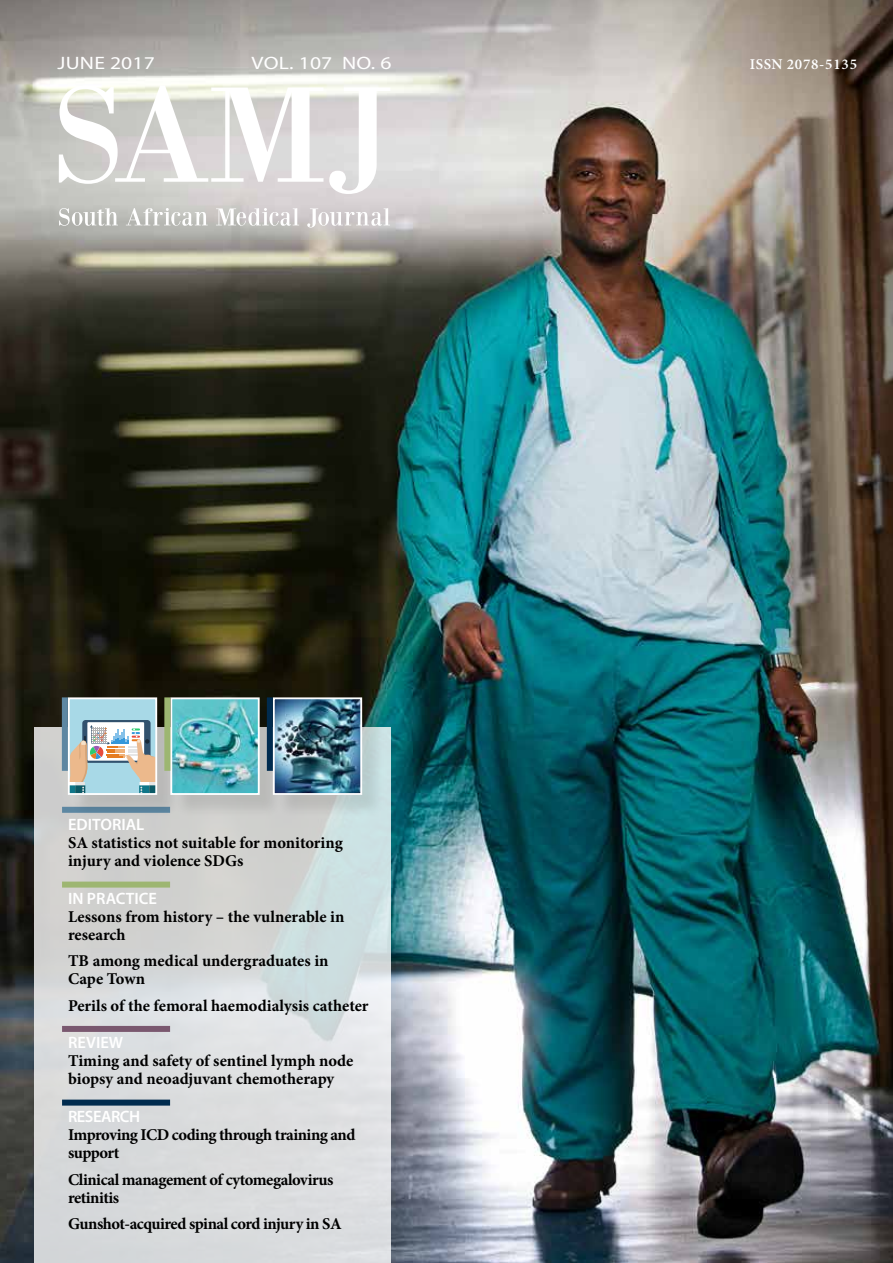
<style>
.page{position:relative;width:893px;height:1263px;background:#fff}
.page>*{position:absolute;margin:0;border:0;box-sizing:border-box;transform-origin:0 0}
.t1{font:18px "Myriad Pro";letter-spacing:.01em;color:#fff;scale:1.2 1}
.t2{font:700 16.5px/18px "Minion Pro";letter-spacing:-.005em;color:#000}
.t3{font:700 16.5px/18px "Minion Pro";letter-spacing:-.03em;color:#000}
.t4{font:600 16.5px "Myriad Pro";color:#fff}
.t5{font:600 16.5px "Myriad Pro";letter-spacing:-.03em;color:#fff}
.t6{font:600 15px "Minion Pro";letter-spacing:.05em;color:#fff}
</style>
<div class="page">
<img style="left:0;top:0;width:893px;height:1263px">
<div style="left:36px;top:730px;width:373px;height:533px;background:#000;opacity:.1"></div>
<svg style="left:34px;top:727px;width:356px;height:536px;background:#d6dada"></svg>
<svg style="left:59px;top:208px;width:331px;height:20px"></svg>
<svg style="left:59px;top:85px;width:331px;height:109px"></svg>
<div style="left:62px;top:807px;width:108px;height:6px;background:#5d87a2"></div>
<div style="left:62px;top:1099px;width:108px;height:6px;background:#002b4e"></div>
<div style="left:62px;top:881px;width:108px;height:6px;background:#9db671"></div>
<div style="left:71px;top:700px;width:109px;height:118px;background:#000;opacity:.1"></div>
<div style="left:69px;top:698px;width:87px;height:96px;background:#a8d9e7"></div>
<div style="left:82px;top:720px;width:69px;height:43px;background:#32526e;border-radius:3px"></div>
<div style="left:87px;top:722px;width:57px;height:39px;background:#fff"></div>
<svg style="left:71px;top:725px;width:83px;height:67px"></svg>
<div style="left:68px;top:697px;width:89px;height:98px;border:2px solid #fff"></div>
<div style="left:173px;top:700px;width:110px;height:118px;background:#000;opacity:.1"></div>
<img style="left:173px;top:700px;width:84px;height:92px">
<div style="left:170px;top:697px;width:90px;height:98px;border:2px solid #fff"></div>
<div style="left:276px;top:700px;width:109px;height:118px;background:#000;opacity:.1"></div>
<img style="left:276px;top:700px;width:83px;height:92px">
<div style="left:273px;top:697px;width:89px;height:98px;border:2px solid #fff"></div>
<div style="left:62px;top:697px;width:6px;height:74px;background:#5d87a2"></div>
<div style="left:164px;top:697px;width:6px;height:74px;background:#9db671"></div>
<div style="left:267px;top:697px;width:6px;height:74px;background:#002b4e"></div>
<div style="left:62px;top:1026px;width:108px;height:6px;background:#7a586f"></div>
<p class="t1" style="left:58px;top:52px;width:83px">JUNE 2017</p>
<p class="t1" style="left:251px;top:52px;width:118px">VOL. 107 NO. 6</p>
<p class="t4" style="left:68px;top:814px;width:78px">EDITORIAL</p>
<p class="t2" style="left:68px;top:833px;width:276px">SA statistics not suitable for monitoring injury and violence SDGs</p>
<p class="t4" style="left:68px;top:888px;width:91px">IN PRACTICE</p>
<p class="t2" style="left:68px;top:907px;width:278px">Lessons from history – the vulnerable in research</p>
<p class="t2" style="left:68px;top:952px;width:262px">TB among medical undergraduates in<br>Cape Town</p>
<p class="t2" style="left:68px;top:996px;width:302px">Perils of the femoral haemodialysis catheter</p>
<p class="t4" style="left:68px;top:1032px;width:57px">REVIEW</p>
<p class="t2" style="left:68px;top:1052px;width:287px">Timing and safety of sentinel lymph node biopsy and neoadjuvant chemotherapy</p>
<p class="t5" style="left:68px;top:1106px;width:74px">RESEARCH</p>
<p class="t3" style="left:68px;top:1125px;width:289px">Improving ICD coding through training and support</p>
<p class="t3" style="left:68px;top:1170px;width:267px">Clinical management of cytomegalovirus retinitis</p>
<p class="t3" style="left:68px;top:1214px;width:275px">Gunshot-acquired spinal cord injury in SA</p>
<p class="t6" style="left:750px;top:54px;width:109px">ISSN 2078-5135</p>
</div>
